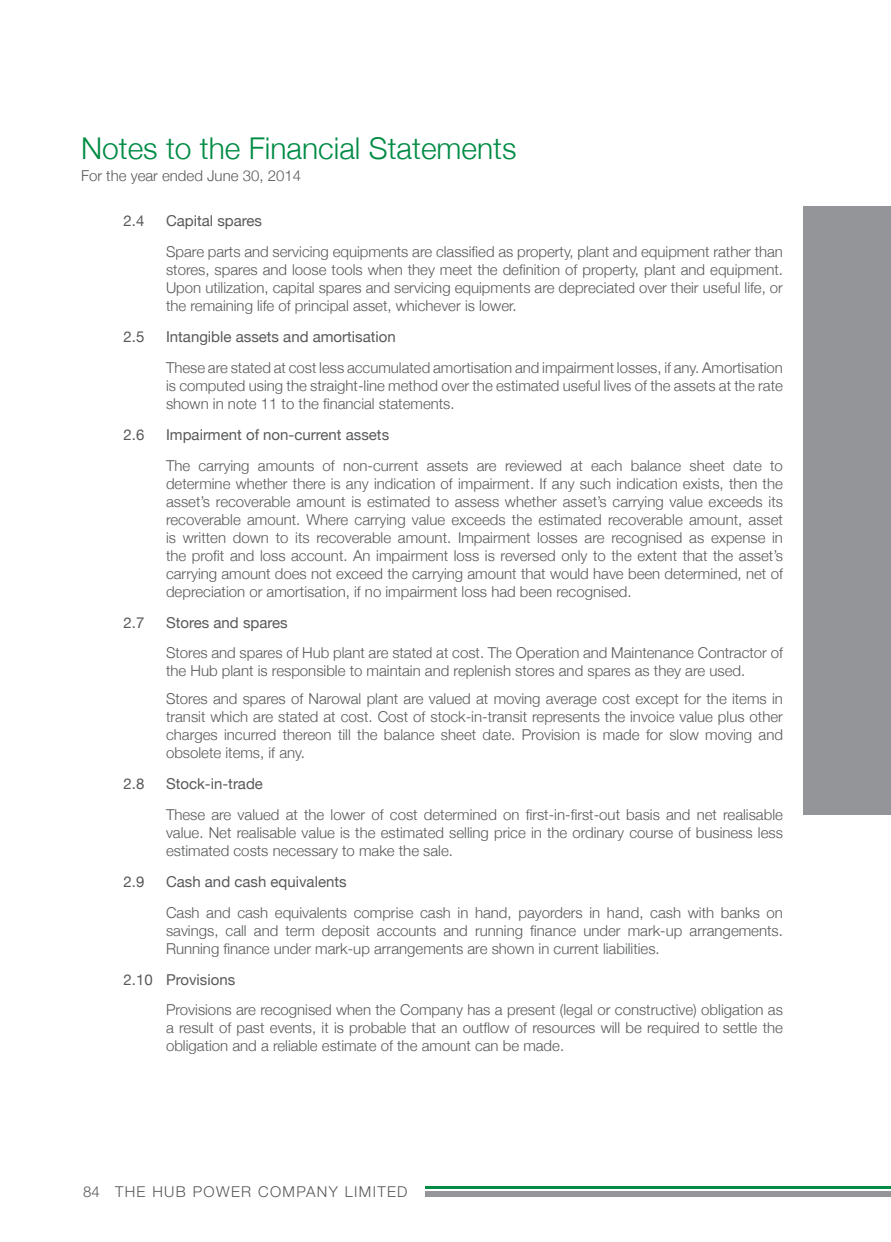
<style>
.page{position:relative;width:891px;height:1242px;background:#fff}
.page>*{position:absolute;margin:0;border:0;box-sizing:border-box;transform-origin:0 0}
.t1{font:300 30px "Helvetica Neue";color:#008b44}
.t2{font:300 15px/18px "Helvetica Neue";color:#58595b;text-align:justify}
.t3{font:15px "Helvetica Neue";color:#58595b}
.t4{font:300 15px "Helvetica Neue LT Std";letter-spacing:.09em;color:#58595b}
</style>
<div class="page">
<svg style="left:425px;top:1186px;width:466px;height:11px"></svg>
<div style="left:804px;top:207px;width:87px;height:608px;background:#939598"></div>
<h1 class="t1" style="left:81px;top:130px;width:437px">Notes to the Financial Statements</h1>
<p class="t2" style="left:81px;top:166px;width:222px">For the year ended June 30, 2014</p>
<p class="t3" style="left:124px;top:212px;width:22px">2.4</p>
<p class="t3" style="left:166px;top:212px;width:98px">Capital spares</p>
<p class="t2" style="left:166px;top:243px;width:619px">Spare parts and servicing equipments are classified as property, plant and equipment rather than stores, spares and loose tools when they meet the definition of property, plant and equipment.<br>Upon utilization, capital spares and servicing equipments are depreciated over their useful life, or the remaining life of principal asset, whichever is lower.</p>
<p class="t3" style="left:124px;top:328px;width:22px">2.5</p>
<p class="t3" style="left:166px;top:328px;width:231px">Intangible assets and amortisation</p>
<p class="t2" style="left:166px;top:358px;width:618px">These are stated at cost less accumulated amortisation and impairment losses, if any. Amortisation is computed using the straight-line method over the estimated useful lives of the assets at the rate shown in note 11 to the financial statements.</p>
<p class="t3" style="left:124px;top:426px;width:22px">2.6</p>
<p class="t3" style="left:166px;top:426px;width:225px">Impairment of non-current assets</p>
<p class="t2" style="left:166px;top:456px;width:619px">The carrying amounts of non-current assets are reviewed at each balance sheet date to determine whether there is any indication of impairment. If any such indication exists, then the asset’s recoverable amount is estimated to assess whether asset’s carrying value exceeds its recoverable amount. Where carrying value exceeds the estimated recoverable amount, asset is written down to its recoverable amount. Impairment losses are recognised as expense in the profit and loss account. An impairment loss is reversed only to the extent that the asset’s carrying amount does not exceed the carrying amount that would have been determined, net of depreciation or amortisation, if no impairment loss had been recognised.</p>
<p class="t3" style="left:124px;top:613px;width:22px">2.7</p>
<p class="t3" style="left:166px;top:613px;width:123px">Stores and spares</p>
<p class="t2" style="left:166px;top:644px;width:618px">Stores and spares of Hub plant are stated at cost. The Operation and Maintenance Contractor of the Hub plant is responsible to maintain and replenish stores and spares as they are used.</p>
<p class="t2" style="left:166px;top:690px;width:619px">Stores and spares of Narowal plant are valued at moving average cost except for the items in transit which are stated at cost. Cost of stock-in-transit represents the invoice value plus other charges incurred thereon till the balance sheet date. Provision is made for slow moving and obsolete items, if any.</p>
<p class="t3" style="left:124px;top:775px;width:22px">2.8</p>
<p class="t3" style="left:166px;top:775px;width:98px">Stock-in-trade</p>
<p class="t2" style="left:166px;top:805px;width:618px">These are valued at the lower of cost determined on first-in-first-out basis and net realisable value. Net realisable value is the estimated selling price in the ordinary course of business less estimated costs necessary to make the sale.</p>
<p class="t3" style="left:124px;top:873px;width:22px">2.9</p>
<p class="t3" style="left:166px;top:873px;width:182px">Cash and cash equivalents</p>
<p class="t2" style="left:166px;top:903px;width:618px">Cash and cash equivalents comprise cash in hand, payorders in hand, cash with banks on savings, call and term deposit accounts and running finance under mark-up arrangements.<br>Running finance under mark-up arrangements are shown in current liabilities.</p>
<p class="t3" style="left:124px;top:970px;width:113px">2.10 Provisions</p>
<p class="t2" style="left:166px;top:1001px;width:618px">Provisions are recognised when the Company has a present (legal or constructive) obligation as a result of past events, it is probable that an outflow of resources will be required to settle the obligation and a reliable estimate of the amount can be made.</p>
<p class="t4" style="left:83px;top:1182px;width:326px">84 THE HUB POWER COMPANY LIMITED</p>
</div>
